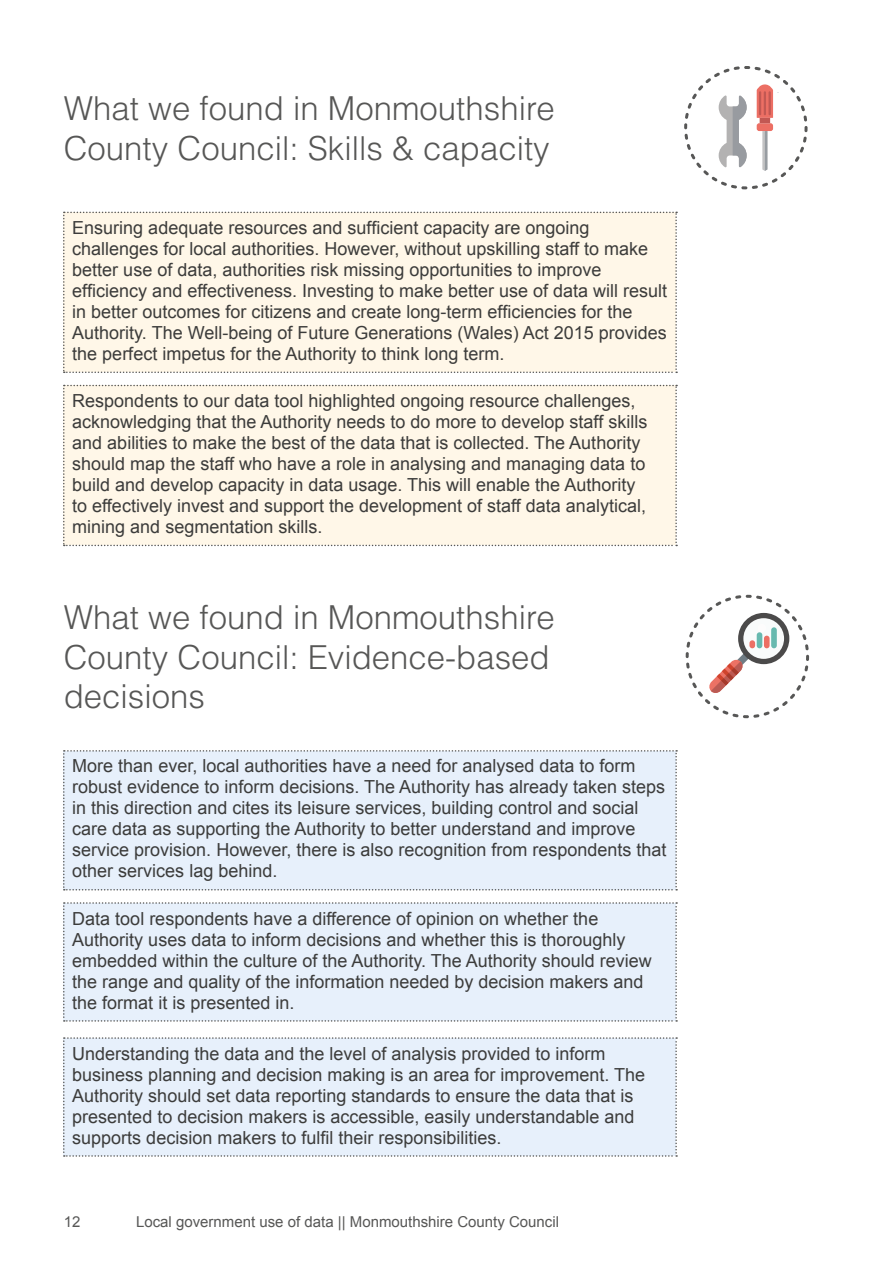
<style>
.page{position:relative;width:893px;height:1263px;background:#fff}
.page>*{position:absolute;margin:0;border:0;box-sizing:border-box;transform-origin:0 0}
.Grey_Heading{font:300 33px/39.6px "Helvetica LT Std";color:#575756}
.body{font:18px/21px "Arial";color:#3c3c3b}
.t1{font:15px "Arial";color:#575756}
</style>
<div class="page">
<div style="left:63px;top:212px;width:614px;height:161px;background:#fff7e8"></div>
<div style="left:63px;top:385px;width:614px;height:161px;background:#fff7e8"></div>
<svg style="left:684px;top:66px;width:123px;height:123px"></svg>
<div style="left:63px;top:750px;width:614px;height:140px;background:#e7f0fb"></div>
<div style="left:63px;top:902px;width:614px;height:120px;background:#e7f0fb"></div>
<div style="left:63px;top:1037px;width:614px;height:120px;background:#e7f0fb"></div>
<svg style="left:686px;top:595px;width:123px;height:123px"></svg>
<h2 class="Grey_Heading" style="left:64px;top:88px;width:492px">What we found in Monmouthshire<br>County Council: Skills &amp; capacity</h2>
<p class="body" style="left:72px;top:217px;width:596px">Ensuring adequate resources and sufficient capacity are ongoing challenges for local authorities. However, without upskilling staff to make better use of data, authorities risk missing opportunities to improve efficiency and effectiveness. Investing to make better use of data will result in better outcomes for citizens and create long-term efficiencies for the Authority. The Well-being of Future Generations (Wales) Act 2015 provides the perfect impetus for the Authority to think long term.</p>
<p class="body" style="left:72px;top:390px;width:577px">Respondents to our data tool highlighted ongoing resource challenges, acknowledging that the Authority needs to do more to develop staff skills and abilities to make the best of the data that is collected. The Authority should map the staff who have a role in analysing and managing data to build and develop capacity in data usage. This will enable the Authority to effectively invest and support the development of staff data analytical, mining and segmentation skills.</p>
<h2 class="Grey_Heading" style="left:64px;top:597px;width:492px">What we found in Monmouthshire<br>County Council: Evidence-based decisions</h2>
<p class="body" style="left:72px;top:756px;width:596px">More than ever, local authorities have a need for analysed data to form robust evidence to inform decisions. The Authority has already taken steps in this direction and cites its leisure services, building control and social care data as supporting the Authority to better understand and improve service provision. However, there is also recognition from respondents that other services lag behind.</p>
<p class="body" style="left:72px;top:908px;width:581px">Data tool respondents have a difference of opinion on whether the Authority uses data to inform decisions and whether this is thoroughly embedded within the culture of the Authority. The Authority should review the range and quality of the information needed by decision makers and the format it is presented in.</p>
<p class="body" style="left:72px;top:1043px;width:574px">Understanding the data and the level of analysis provided to inform business planning and decision making is an area for improvement. The Authority should set data reporting standards to ensure the data that is presented to decision makers is accessible, easily understandable and supports decision makers to fulfil their responsibilities.</p>
<p class="t1" style="left:64px;top:1212px;width:18px">12</p>
<p class="t1" style="left:136px;top:1212px;width:424px">Local government use of data || Monmouthshire County Council</p>
</div>
